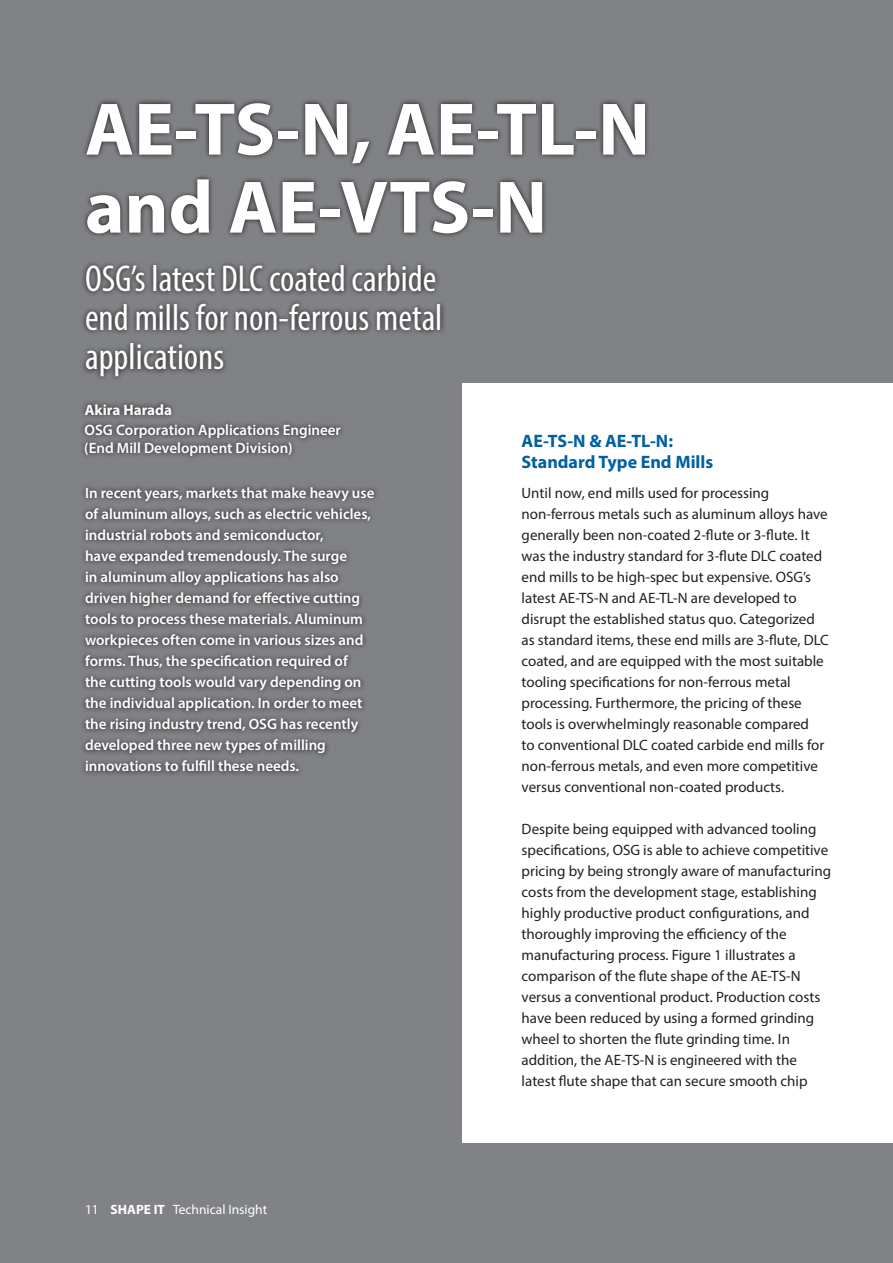
<style>
.page{position:relative;width:893px;height:1263px;background:#808285}
.page>*{position:absolute;margin:0;border:0;box-sizing:border-box;transform-origin:0 0}
.t1{font:700 75px/78px "Myriad Pro";color:#fff}
.t2{font:condensed 37.5px/39px "Myriad Pro";color:#fff}
.t3{font:700 18px/21.3px "Myriad Pro";color:#0160a1}
.t4{font:15px/21px "Myriad Pro";color:#231f20}
.t5{font:600 15px/21px "Myriad Pro";color:#fff}
.t6{font:700 15px "Myriad Pro";color:#fff}
.t7{font:13.5px "Myriad Pro";color:#fff}
.s1{font-weight:700}
</style>
<div class="page">
<div style="left:462px;top:383px;width:431px;height:760px;background:#fff"></div>
<svg style="left:82px;top:486px;width:295px;height:289px"></svg>
<svg style="left:82px;top:263px;width:362px;height:116px"></svg>
<svg style="left:84px;top:100px;width:564px;height:136px"></svg>
<svg style="left:82px;top:402px;width:260px;height:56px"></svg>
<h1 class="t1" style="left:85px;top:88px;width:566px">AE-TS-N, AE-TL-N and AE-VTS-N</h1>
<h2 class="t2" style="left:85px;top:259px;width:359px">OSG’s latest DLC coated carbide end mills for non-ferrous metal applications</h2>
<p class="t6" style="left:85px;top:400px;width:89px">Akira Harada</p>
<p class="t5" style="left:84px;top:420px;width:258px;line-height:18px">OSG Corporation Applications Engineer (End Mill Development Division)</p>
<p class="t3" style="left:522px;top:430px;width:193px">AE-TS-N &amp; AE-TL-N:<br>Standard Type End Mills</p>
<p class="t4" style="left:522px;top:482px;width:309px">Until now, end mills used for processing non-ferrous metals such as aluminum alloys have generally been non-coated 2-flute or 3-flute. It was the industry standard for 3-flute DLC coated end mills to be high-spec but expensive. OSG’s latest AE-TS-N and AE-TL-N are developed to disrupt the established status quo. Categorized as standard items, these end mills are 3-flute, DLC coated, and are equipped with the most suitable tooling specifications for non-ferrous metal processing. Furthermore, the pricing of these tools is overwhelmingly reasonable compared<br>to conventional DLC coated carbide end mills for non-ferrous metals, and even more competitive versus conventional non-coated products.</p>
<p class="t4" style="left:522px;top:818px;width:311px">Despite being equipped with advanced tooling specifications, OSG is able to achieve competitive pricing by being strongly aware of manufacturing costs from the development stage, establishing highly productive product configurations, and thoroughly improving the efficiency of the manufacturing process. Figure 1 illustrates a comparison of the flute shape of the AE-TS-N versus a conventional product. Production costs have been reduced by using a formed grinding wheel to shorten the flute grinding time. In addition, the AE-TS-N is engineered with the latest flute shape that can secure smooth chip</p>
<p class="t5" style="left:85px;top:482px;width:291px">In recent years, markets that make heavy use of aluminum alloys, such as electric vehicles, industrial robots and semiconductor,<br>have expanded tremendously. The surge<br>in aluminum alloy applications has also driven higher demand for effective cutting tools to process these materials. Aluminum workpieces often come in various sizes and forms. Thus, the specification required of<br>the cutting tools would vary depending on the individual application. In order to meet the rising industry trend, OSG has recently developed three new types of milling innovations to fulfill these needs.</p>
<p class="t7" style="left:85px;top:1201px;width:184px">11 <span class="s1">SHAPE IT</span> Technical Insight</p>
</div>
